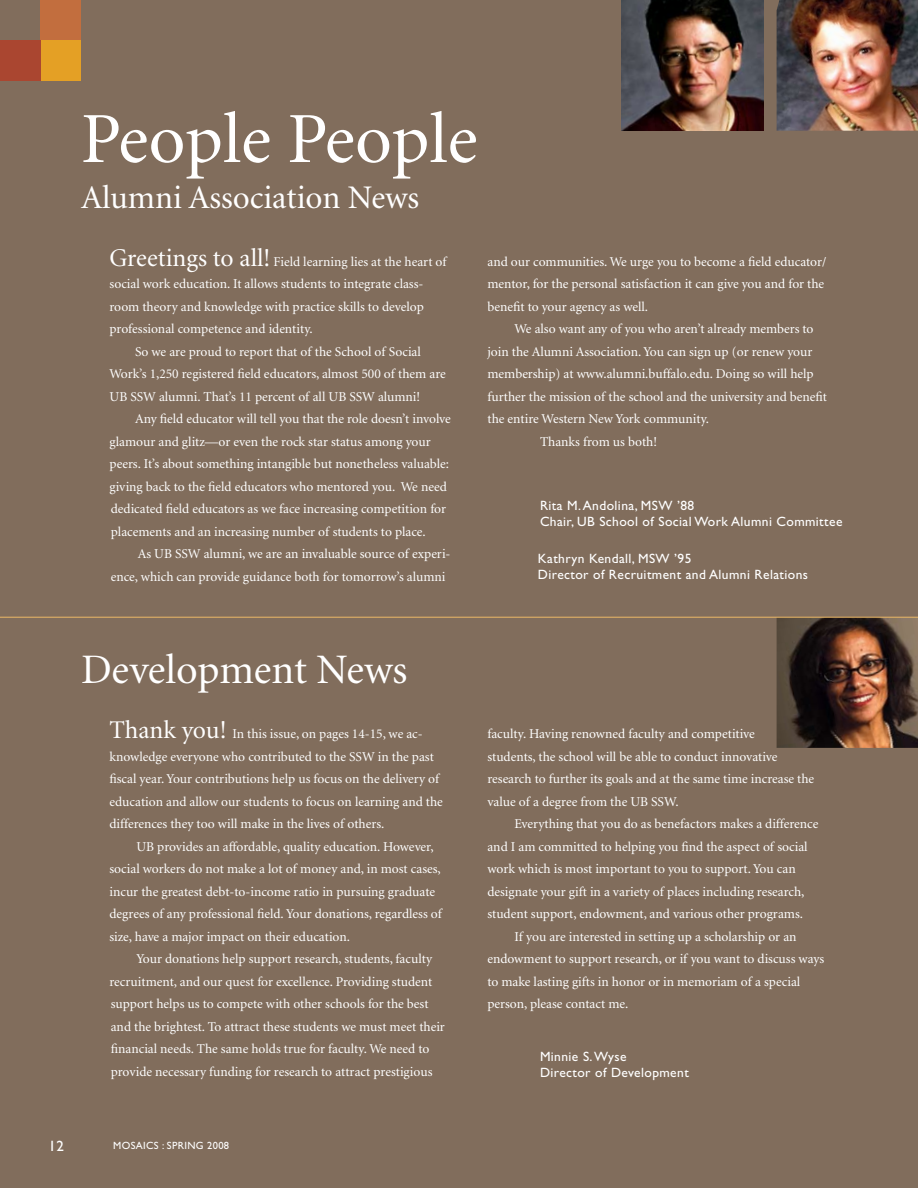
<style>
.page{position:relative;width:918px;height:1188px;background:#816d5c}
.page>*{position:absolute;margin:0;border:0;box-sizing:border-box;transform-origin:0 0}
.t1{font:72px "Minion";color:#fff}
.t2{font:42px "Minion";letter-spacing:-.005em;color:#fff}
.t3{font:33px "Minion";color:#fff}
.t4{font:15px "Gill Sans";color:#fff}
.t5{font:13.5px/22.5px "Minion";color:#fff}
.t6{font:13.5px/16.5px "Gill Sans";letter-spacing:.03em;color:#fff}
.t7{font:10.5px "Gill Sans";letter-spacing:.03em;color:#fff}
.s1{font-size:25.5px}
</style>
<div class="page">
<div style="left:40px;top:0;width:41px;height:40px;background:#c26e3e"></div>
<div style="left:40px;top:40px;width:41px;height:41px;background:#e4a025"></div>
<div style="left:0;top:40px;width:40px;height:41px;background:#aa4630"></div>
<img style="left:777px;top:0;width:141px;height:131px">
<img style="left:622px;top:0;width:141px;height:131px">
<img style="left:777px;top:618px;width:141px;height:130px">
<hr style="left:0;top:617px;width:918px;height:1px;background:#ecb966">
<h1 class="t1" style="left:81px;top:104px;width:398px">People People</h1>
<h3 class="t3" style="left:81px;top:182px;width:340px">Alumni Association News</h3>
<p class="t5" style="left:110px;top:250px;width:338px"><span class="s1">Greetings to all!</span> Field learning lies at the heart of</p>
<p class="t5" style="left:110px;top:273px;width:315px">social work education. It allows students to integrate class-</p>
<p class="t5" style="left:110px;top:295px;width:316px">room theory and knowledge with practice skills to develop</p>
<p class="t5" style="left:110px;top:318px;width:205px">professional competence and identity.</p>
<p class="t5" style="left:135px;top:340px;width:287px">So we are proud to report that of the School of Social</p>
<p class="t5" style="left:110px;top:363px;width:338px">Work’s 1,250 registered field educators, almost 500 of them are</p>
<p class="t5" style="left:110px;top:385px;width:312px">UB SSW alumni. That’s 11 percent of all UB SSW alumni!</p>
<p class="t5" style="left:135px;top:408px;width:317px">Any field educator will tell you that the role doesn’t involve</p>
<p class="t5" style="left:110px;top:430px;width:323px">glamour and glitz—or even the rock star status among your</p>
<p class="t5" style="left:110px;top:453px;width:341px">peers. It’s about something intangible but nonetheless valuable:</p>
<p class="t5" style="left:110px;top:476px;width:339px">giving back to the field educators who mentored you. We need</p>
<p class="t5" style="left:111px;top:498px;width:337px">dedicated field educators as we face increasing competition for</p>
<p class="t5" style="left:111px;top:521px;width:316px">placements and an increasing number of students to place.</p>
<p class="t5" style="left:138px;top:543px;width:314px">As UB SSW alumni, we are an invaluable source of experi-</p>
<p class="t5" style="left:111px;top:566px;width:336px">ence, which can provide guidance both for tomorrow’s alumni</p>
<p class="t5" style="left:488px;top:251px;width:340px">and our communities. We urge you to become a field educator/ mentor, for the personal satisfaction it can give you and for the benefit to your agency as well.</p>
<p class="t5" style="left:515px;top:318px;width:301px">We also want any of you who aren’t already members to</p>
<p class="t5" style="left:488px;top:341px;width:326px">join the Alumni Association. You can sign up (or renew your</p>
<p class="t5" style="left:488px;top:363px;width:328px">membership) at www.alumni.buffalo.edu. Doing so will help</p>
<p class="t5" style="left:488px;top:386px;width:341px">further the mission of the school and the university and benefit</p>
<p class="t5" style="left:488px;top:408px;width:223px">the entire Western New York community.</p>
<p class="t5" style="left:540px;top:431px;width:118px">Thanks from us both!</p>
<p class="t6" style="left:540px;top:497px;width:304px;text-indent:137px">’88<br>Chair, UB School of Social Work Alumni Committee</p>
<p class="t6" style="left:538px;top:550px;width:112px">Kathryn Kendall, MSW</p>
<p class="t6" style="left:540px;top:497px;width:113px">Rita M. Andolina, MSW</p>
<p class="t6" style="left:538px;top:550px;width:272px;text-indent:136px">’95<br>Director of Recruitment and Alumni Relations</p>
<h2 class="t2" style="left:81px;top:649px;width:328px">Development News</h2>
<p class="t5" style="left:109px;top:723px;width:335px"><span class="s1">Thank you!</span> In this issue, on pages 14-15, we ac&shy;knowledge everyone who contributed to the SSW in the past fiscal year. Your contributions help us focus on the delivery of education and allow our students to focus on learning and the differences they too will make in the lives of others.</p>
<p class="t5" style="left:109px;top:835px;width:334px;text-indent:27px">UB provides an affordable, quality education. However, social workers do not make a lot of money and, in most cases, incur the greatest debt-to-income ratio in pursuing graduate degrees of any professional field. Your donations, regardless of size, have a major impact on their education.</p>
<p class="t5" style="left:109px;top:948px;width:337px;text-indent:27px">Your donations help support research, students, faculty recruitment, and our quest for excellence. Providing student support helps us to compete with other schools for the best and the brightest. To attract these students we must meet their financial needs. The same holds true for faculty. We need to provide necessary funding for research to attract prestigious</p>
<p class="t4" style="left:49px;top:1137px;width:17px">12</p>
<p class="t7" style="left:113px;top:1140px;width:117px">mosaics : spring 2008</p>
<p class="t5" style="left:487px;top:723px;width:328px">faculty. Having renowned faculty and competitive<br>students, the school will be able to conduct innovative research to further its goals and at the same time increase the value of a degree from the UB SSW.</p>
<p class="t5" style="left:514px;top:813px;width:305px">Everything that you do as benefactors makes a difference</p>
<p class="t5" style="left:487px;top:836px;width:322px">and I am committed to helping you find the aspect of social</p>
<p class="t5" style="left:487px;top:858px;width:310px">work which is most important to you to support. You can</p>
<p class="t5" style="left:487px;top:881px;width:319px">designate your gift in a variety of places including research,</p>
<p class="t5" style="left:487px;top:903px;width:317px">student support, endowment, and various other programs.</p>
<p class="t5" style="left:514px;top:926px;width:284px">If you are interested in setting up a scholarship or an</p>
<p class="t5" style="left:487px;top:948px;width:338px">endowment to support research, or if you want to discuss ways</p>
<p class="t5" style="left:487px;top:971px;width:314px">to make lasting gifts in honor or in memoriam of a special</p>
<p class="t5" style="left:487px;top:993px;width:142px">person, please contact me.</p>
<p class="t6" style="left:540px;top:1048px;width:150px">Minnie S. Wyse<br>Director of Development</p>
</div>
